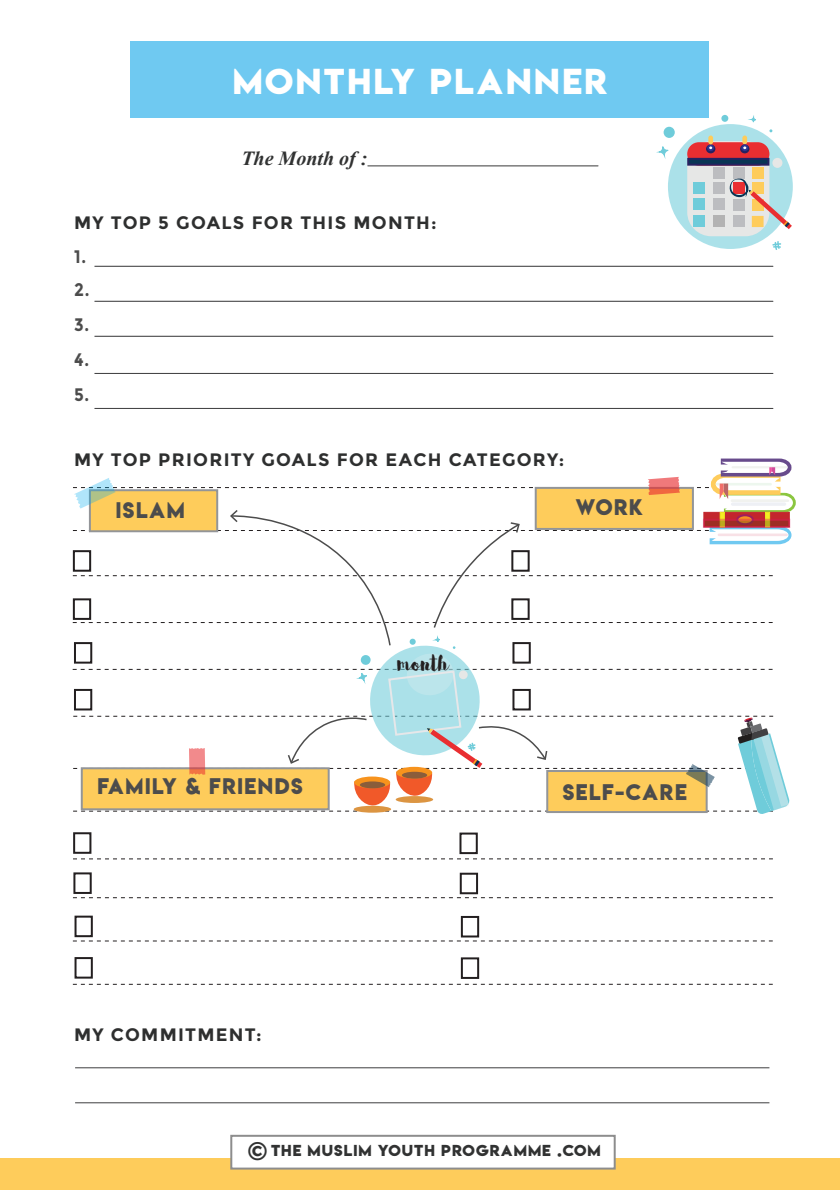
<style>
.page{position:relative;width:840px;height:1190px;background:#fff}
.page>*{position:absolute;margin:0;border:0;box-sizing:border-box;transform-origin:0 0}
.t1{font:32px "Lemon Milkbold";letter-spacing:.08em;color:#fff}
.t2{font:28px "Bakery";color:#231f20}
.t3{font:20px "Lemon Milkbold";letter-spacing:.08em;color:#4c4c4c;scale:.95 1}
.t4{font:italic 700 20px "Times New Roman";color:#313232}
.t5{font:700 18.2px/34.4px "Montserrat";color:#4c4c4c;scale:.9 1}
.t6{font:700 18px "Montserrat";letter-spacing:.07em;color:#2e2f2f}
.t7{font:14.2px "Lemon Milkbold";letter-spacing:.075em;color:#313232}
.s1{font-family:"Montserrat";font-weight:700;font-size:25.4px}
</style>
<div class="page">
<div style="left:0;top:1159px;width:840px;height:31px;background:#fecc5b"></div>
<div style="left:230px;top:1135px;width:386px;height:35px;background:#fff;border:2px solid #8d8d8d"></div>
<div style="left:131px;top:42px;width:578px;height:76px;background:#6fc9f1"></div>
<hr style="left:368px;top:165px;width:230px;height:1px;background:#4c4c4c">
<hr style="left:95px;top:266px;width:678px;height:1px;background:#3e3e3f">
<hr style="left:95px;top:301px;width:678px;height:1px;background:#3e3e3f">
<hr style="left:95px;top:336px;width:678px;height:1px;background:#3e3e3f">
<hr style="left:95px;top:373px;width:678px;height:1px;background:#3e3e3f">
<hr style="left:95px;top:408px;width:678px;height:1px;background:#3e3e3f">
<div style="left:668px;top:124px;width:125px;height:125px;background:linear-gradient(to right,#ade1e9,#aee2e9);border-radius:50%"></div>
<div style="left:687px;top:141px;width:82px;height:95px;background:#e6e7e6;border-radius:24px"></div>
<div style="left:713px;top:168px;width:12px;height:11px;background:#bcbdc0"></div>
<div style="left:752px;top:168px;width:12px;height:11px;background:#fecc5b"></div>
<div style="left:713px;top:182px;width:12px;height:12px;background:#bcbdc0"></div>
<div style="left:693px;top:182px;width:12px;height:12px;background:#6fccda"></div>
<div style="left:693px;top:198px;width:12px;height:11px;background:#6fccda"></div>
<div style="left:713px;top:198px;width:12px;height:11px;background:#bcbdc0"></div>
<div style="left:713px;top:216px;width:12px;height:11px;background:#b3b3b3"></div>
<div style="left:693px;top:216px;width:12px;height:11px;background:#6fccda"></div>
<div style="left:733px;top:168px;width:12px;height:11px;background:#bcbdc0"></div>
<svg style="left:729px;top:179px;width:64px;height:52px"></svg>
<div style="left:721px;top:115px;width:7px;height:7px;background:#6fccda;border-radius:50%"></div>
<div style="left:664px;top:127px;width:11px;height:11px;background:#6fccda;border-radius:50%"></div>
<div style="left:772px;top:158px;width:10px;height:10px;background:#e6e7e6;border-radius:50%"></div>
<svg style="left:772px;top:241px;width:9px;height:9px"></svg>
<svg style="left:656px;top:129px;width:116px;height:37px"></svg>
<svg style="left:750px;top:115px;width:6px;height:8px"></svg>
<hr style="left:75px;top:1067px;width:694px;height:1px;background:#3e3e3f">
<hr style="left:75px;top:1102px;width:694px;height:1px;background:#3e3e3f">
<svg style="left:73px;top:941px;width:700px;height:1px"></svg>
<svg style="left:73px;top:984px;width:700px;height:1px"></svg>
<svg style="left:73px;top:897px;width:700px;height:1px"></svg>
<svg style="left:73px;top:859px;width:700px;height:1px"></svg>
<div style="left:461px;top:916px;width:18px;height:21px;border:2px solid #231f20"></div>
<div style="left:461px;top:957px;width:18px;height:22px;border:2px solid #231f20"></div>
<div style="left:459px;top:833px;width:19px;height:21px;border:2px solid #231f20"></div>
<div style="left:460px;top:873px;width:18px;height:21px;border:2px solid #231f20"></div>
<div style="left:75px;top:916px;width:18px;height:21px;border:2px solid #231f20"></div>
<div style="left:75px;top:957px;width:18px;height:22px;border:2px solid #231f20"></div>
<div style="left:73px;top:832px;width:18px;height:22px;border:2px solid #231f20"></div>
<div style="left:73px;top:872px;width:19px;height:22px;border:2px solid #231f20"></div>
<svg style="left:73px;top:458px;width:723px;height:356px"></svg>
<h1 class="t1" style="left:233px;top:59px;width:376px">MONTHLY PLANNER</h1>
<p class="t4" style="left:241px;top:144px;width:128px">The Month of :</p>
<p class="t6" style="left:74px;top:212px;width:364px">MY TOP 5 GOALS FOR THIS MONTH:</p>
<p class="t5" style="left:74px;top:240px;width:19px">1.<br>2.<br>3.<br>4.<br>5.</p>
<p class="t6" style="left:74px;top:449px;width:492px">MY TOP PRIORITY GOALS FOR EACH CATEGORY:</p>
<p class="t3" style="left:116px;top:496px;width:74px">ISLAM</p>
<p class="t3" style="left:575px;top:493px;width:73px">WORK</p>
<h2 class="t2" style="left:397px;top:645px;width:53px">month</h2>
<p class="t3" style="left:98px;top:772px;width:217px">FAMILY &amp; FRIENDS</p>
<p class="t3" style="left:563px;top:778px;width:132px">SELF-CARE</p>
<p class="t6" style="left:74px;top:1024px;width:189px">MY COMMITMENT:</p>
<p class="t7" style="left:247px;top:1141px;width:355px"><span class="s1">©</span> THE MUSLIM YOUTH PROGRAMME .COM</p>
</div>
